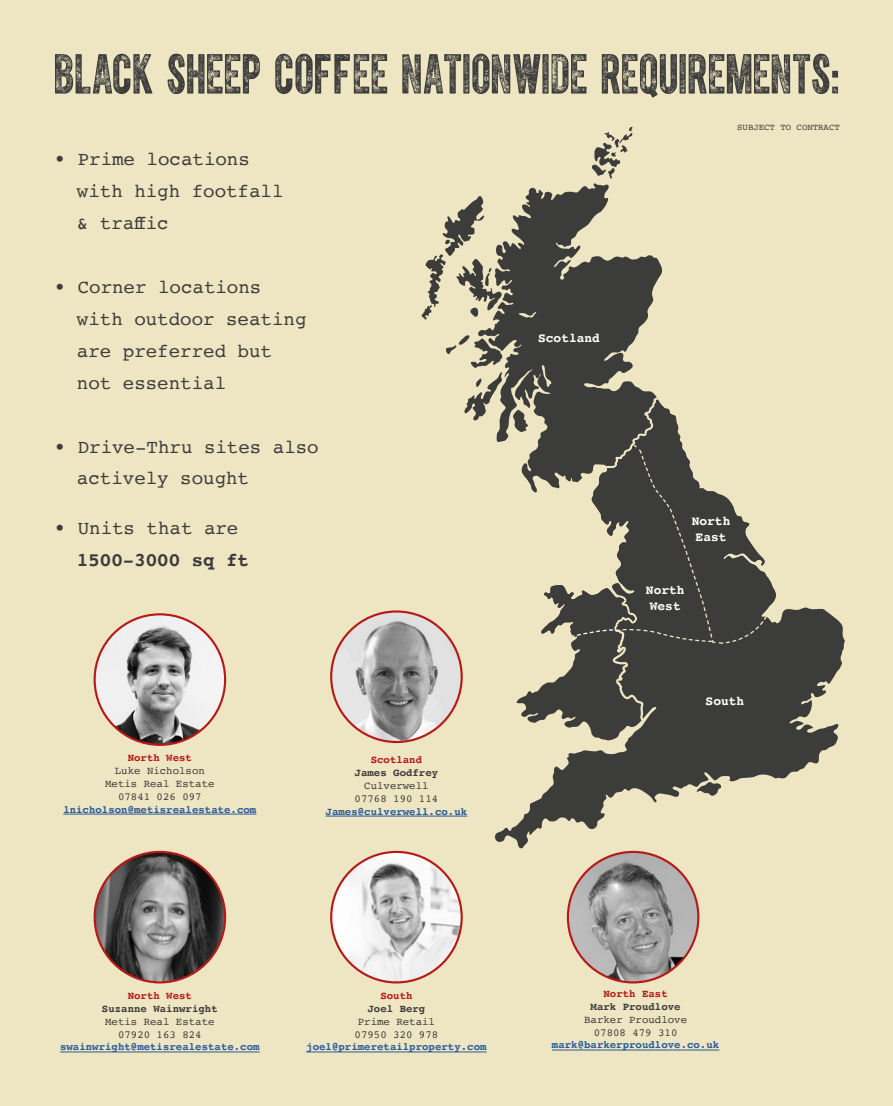
<style>
.page{position:relative;width:893px;height:1106px;background:#eee5c2}
.page>*{position:absolute;margin:0;border:0;box-sizing:border-box;transform-origin:0 0}
.t1{font:52.5px "Cpl Kirkwood";color:#3c3c3b}
.t2{font:19.2px/32px "Courier";color:#3c3c3b}
.t3{font:700 19.2px "Courier";color:#3c3c3b}
.t4{font:700 12.9px/16px "Courier";color:#fff}
.t5{font:700 10.8px "Courier";color:#275b9b}
.t6{font:10.8px/12.9px "Courier";color:#3c3c3b;text-align:center}
.t7{font:700 10.8px "Courier";color:#3c3c3b}
.t8{font:700 10.8px "Courier";color:#b61918}
.t9{font:9px "Courier";color:#3c3c3b}
</style>
<div class="page">
<svg style="left:495px;top:405px;width:350px;height:443px"></svg>
<svg style="left:514px;top:493px;width:142px;height:247px"></svg>
<svg style="left:421px;top:127px;width:241px;height:366px"></svg>
<img style="left:331px;top:611px;width:131px;height:131px;border-radius:65px">
<hr style="left:326px;top:815px;width:141px;height:1px;background:#275b9b">
<img style="left:568px;top:852px;width:130px;height:130px;border-radius:65px">
<hr style="left:552px;top:1049px;width:167px;height:1px;background:#275b9b">
<img style="left:331px;top:852px;width:131px;height:130px;border-radius:65px">
<hr style="left:306px;top:1051px;width:181px;height:1px;background:#275b9b">
<img style="left:95px;top:614px;width:130px;height:131px;border-radius:65px">
<hr style="left:63px;top:813px;width:193px;height:1px;background:#275b9b">
<img style="left:95px;top:852px;width:130px;height:130px;border-radius:65px">
<hr style="left:60px;top:1051px;width:200px;height:1px;background:#275b9b">
<h1 class="t1" style="left:54px;top:30px;width:786px">BLACK SHEEP COFFEE NATIONWIDE REQUIREMENTS:</h1>
<p class="t2" style="left:77px;top:143px;width:208px;text-indent:-23px">• Prime locations with high footfall &amp; traffic</p>
<p class="t2" style="left:77px;top:270px;width:231px;text-indent:-23px">• Corner locations with outdoor seating are preferred but not essential</p>
<p class="t2" style="left:77px;top:430px;width:243px;text-indent:-23px">• Drive-Thru sites also actively sought</p>
<p class="t2" style="left:54px;top:511px;width:186px">• Units that are</p>
<p class="t3" style="left:77px;top:544px;width:174px">1500-3000 sq ft</p>
<p class="t8" style="left:128px;top:749px;width:66px">North West</p>
<p class="t6" style="left:105px;top:763px;width:111px">Luke Nicholson<br>Metis Real Estate<br>07841 026 097</p>
<p class="t5" style="left:63px;top:800px;width:195px">lnicholson@metisrealestate.com</p>
<p class="t8" style="left:371px;top:751px;width:53px">Scotland</p>
<p class="t7" style="left:355px;top:763px;width:85px">James Godfrey</p>
<p class="t6" style="left:355px;top:778px;width:85px">Culverwell<br>07768 190 114</p>
<p class="t5" style="left:326px;top:802px;width:143px">James@culverwell.co.uk</p>
<p class="t9" style="left:737px;top:120px;width:104px">SUBJECT TO CONTRACT</p>
<p class="t4" style="left:538px;top:330px;width:63px">Scotland</p>
<p class="t4" style="left:692px;top:512px;width:40px">North<br>East</p>
<p class="t4" style="left:646px;top:581px;width:40px">North<br>West</p>
<p class="t4" style="left:706px;top:692px;width:40px">South</p>
<p class="t8" style="left:128px;top:986px;width:66px">North West</p>
<p class="t7" style="left:102px;top:999px;width:117px">Suzanne Wainwright</p>
<p class="t6" style="left:105px;top:1014px;width:111px">Metis Real Estate<br>07920 163 824</p>
<p class="t5" style="left:60px;top:1038px;width:201px">swainwright@metisrealestate.com</p>
<p class="t8" style="left:380px;top:986px;width:34px">South</p>
<p class="t7" style="left:367px;top:999px;width:59px">Joel Berg</p>
<p class="t6" style="left:355px;top:1014px;width:85px;text-align:left">Prime Retail<br>07950 320 978</p>
<p class="t5" style="left:306px;top:1038px;width:182px">joel@primeretailproperty.com</p>
<p class="t8" style="left:603px;top:984px;width:66px">North East</p>
<p class="t7" style="left:591px;top:997px;width:92px">Mark Proudlove</p>
<p class="t6" style="left:584px;top:1012px;width:104px">Barker Proudlove<br>07808 479 310</p>
<p class="t5" style="left:552px;top:1036px;width:169px">mark@barkerproudlove.co.uk</p>
</div>
